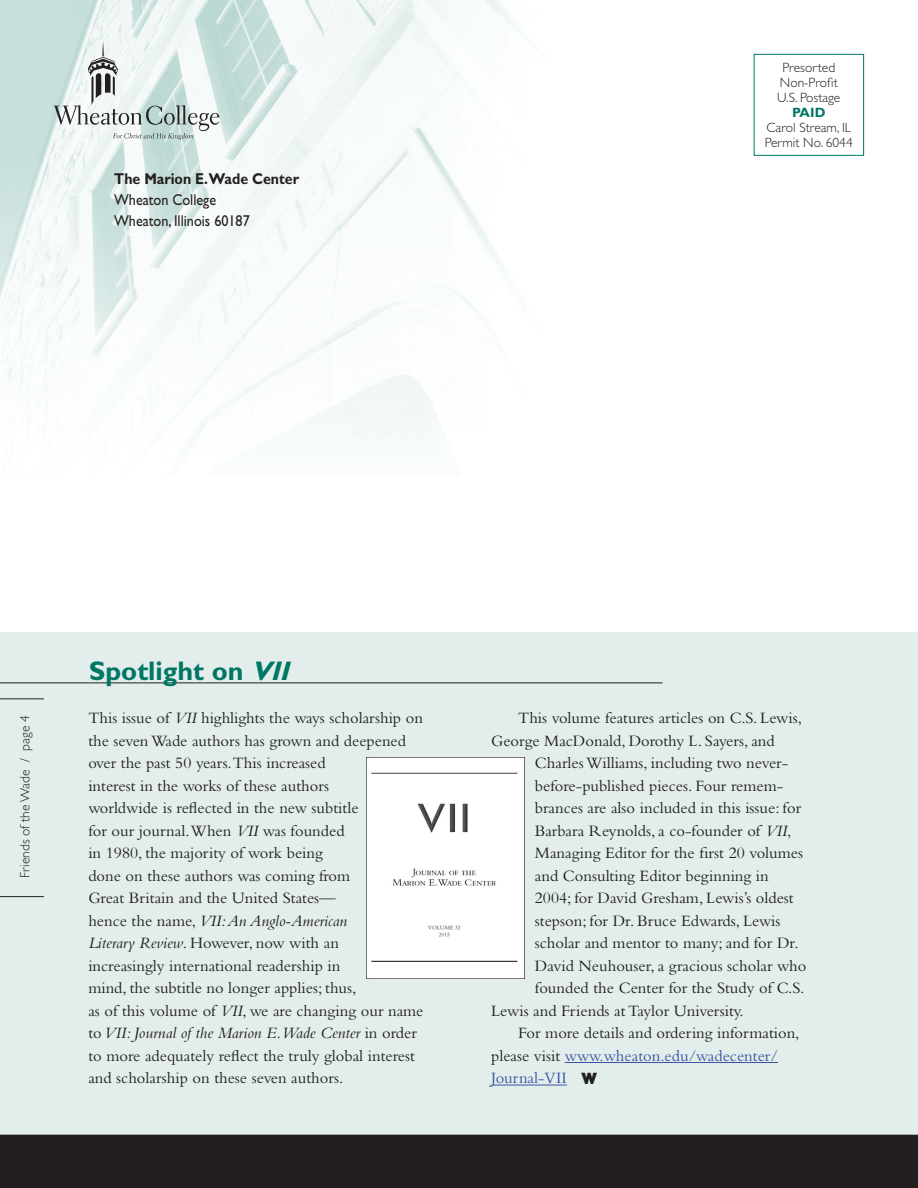
<style>
.page{position:relative;width:918px;height:1188px;background:#fff}
.page>*{position:absolute;margin:0;border:0;box-sizing:border-box;transform-origin:0 0}
.t1{font:700 27px "Gill Sans";color:#007764}
.t2{font:16.5px/22.5px "Bembo";color:#231f20}
.t3{font:16.5px "Bembo";color:#3a54a4}
.t4{font:15.75px/21px "Gill Sans";color:#231f20;scale:.9 1}
.t5{font:700 15.75px "Gill Sans";color:#231f20;scale:.9 1}
.t6{font:300 13.5px/15px "Gill Sans";color:#231f20;text-align:center}
.t7{font:700 13.5px "Gill Sans";color:#007764}
.s1{font-style:italic}
.s2{color:#231f20}
.s3{font-family:"Gill Sans";font-weight:800;color:#231f20}
</style>
<div class="page">
<img style="left:0;top:0;width:514px;height:446px">
<div style="left:754px;top:54px;width:110px;height:102px;border:1px solid #007764"></div>
<svg style="left:54px;top:41px;width:165px;height:99px"></svg>
<div style="left:0;top:633px;width:918px;height:502px;background:#e3eeec"></div>
<hr style="left:0;top:682px;width:663px;height:1px;background:#231f20">
<div style="left:0;top:1135px;width:918px;height:53px;background:#231f20"></div>
<hr style="left:0;top:896px;width:44px;height:1px;background:#231f20">
<hr style="left:0;top:698px;width:44px;height:1px;background:#231f20">
<hr style="left:565px;top:1062px;width:213px;height:1px;background:#3a54a4">
<hr style="left:491px;top:1085px;width:76px;height:1px;background:#3a54a4">
<img style="left:366px;top:758px;width:159px;height:220px">
<p class="t5" style="left:114px;top:169px;width:207px">The Marion E.Wade Center</p>
<p class="t4" style="left:114px;top:189px;width:152px">Wheaton College<br>Wheaton, Illinois 60187</p>
<p class="t6" style="left:777px;top:60px;width:65px">Presorted<br>Non-Profit<br>U.S. Postage</p>
<p class="t7" style="left:792px;top:105px;width:35px">PAID</p>
<p class="t6" style="left:765px;top:120px;width:89px;text-align:left">Carol Stream, IL<br>Permit No. 6044</p>
<p class="t6" style="left:18px;top:878px;width:164px;rotate:-90deg">Friends of the Wade / page 4</p>
<h1 class="t1" style="left:89px;top:655px;width:209px">Spotlight on <span class="s1">VII</span></h1>
<p class="t2" style="left:88px;top:706px;width:337px">This issue of <span class="s1">VII</span> highlights the ways scholarship on the seven Wade authors has grown and deepened over the past 50 years.This increased<br>interest in the works of these authors<br>worldwide is reflected in the new subtitle<br>for our journal.When <span class="s1">VII</span> was founded<br>in 1980, the majority of work being<br>done on these authors was coming from<br>Great Britain and the United States—<br>hence the name, <span class="s1">VII: An Anglo-American<br>Literary Review</span>. However, now with an<br>increasingly international readership in<br>mind, the subtitle no longer applies; thus,<br>as of this volume of <span class="s1">VII</span>, we are changing our name to <span class="s1">VII: Journal of the Marion E. Wade Center</span> in order to more adequately reflect the truly global interest and scholarship on these seven authors.</p>
<p class="t2" style="left:491px;top:707px;width:312px;text-indent:27px">This volume features articles on C.S. Lewis,<br>George MacDonald, Dorothy L. Sayers, and</p>
<p class="t2" style="left:535px;top:752px;width:255px">Charles Williams, including two never-</p>
<p class="t2" style="left:535px;top:774px;width:250px">before-published pieces. Four remem-</p>
<p class="t2" style="left:535px;top:797px;width:268px">brances are also included in this issue: for</p>
<p class="t2" style="left:535px;top:819px;width:258px">Barbara Reynolds, a co-founder of <span class="s1">VII</span>,</p>
<p class="t2" style="left:535px;top:842px;width:270px">Managing Editor for the first 20 volumes</p>
<p class="t2" style="left:535px;top:864px;width:235px">and Consulting Editor beginning in</p>
<p class="t2" style="left:535px;top:887px;width:260px">2004; for David Gresham, Lewis’s oldest</p>
<p class="t2" style="left:535px;top:909px;width:247px">stepson; for Dr. Bruce Edwards, Lewis</p>
<p class="t2" style="left:535px;top:932px;width:265px">scholar and mentor to many; and for Dr.</p>
<p class="t2" style="left:535px;top:954px;width:273px">David Neuhouser, a gracious scholar who</p>
<p class="t2" style="left:535px;top:977px;width:271px">founded the Center for the Study of C.S.</p>
<p class="t2" style="left:491px;top:999px;width:254px">Lewis and Friends at Taylor University.</p>
<p class="t2" style="left:518px;top:1022px;width:283px">For more details and ordering information,</p>
<p class="t3" style="left:491px;top:1046px;width:288px"><span class="s2">please visit</span> www.wheaton.edu/wadecenter/</p>
<p class="t3" style="left:491px;top:1069px;width:108px">Journal-VII <span class="s3">W</span></p>
</div>
